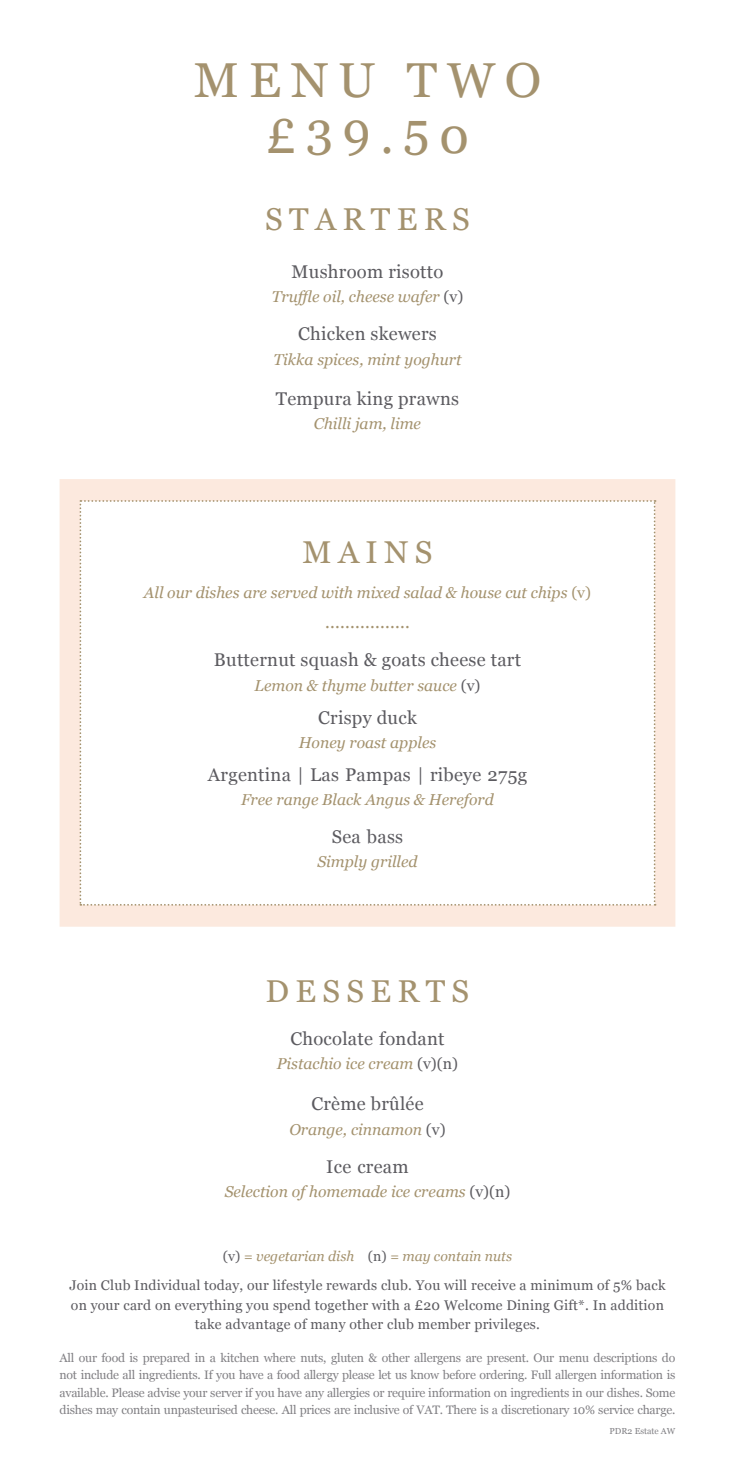
<style>
.page{position:relative;width:735px;height:1474px;background:#fff}
.page>*{position:absolute;margin:0;border:0;box-sizing:border-box;transform-origin:0 0}
.t1{font:49px/53.4px "Georgia";letter-spacing:.2em;color:#a4926e;text-align:center}
.t2{font:31.5px "Georgia";letter-spacing:.2em;color:#a4926e}
.t3{font:18.38px "Georgia";letter-spacing:.015em;color:#5c5b60}
.t4{font:17.5px "Georgia";color:#a4926e}
.t5{font:italic 15.75px "Georgia";color:#a4926e}
.t6{font:14px/29.2px "Georgia";letter-spacing:.015em;color:#5c5b60;text-align:center}
.t7{font:12.25px/17.5px "Georgia";letter-spacing:-.02em;color:#818084;text-align:justify}
.t8{font:8.75px "Georgia";color:#818084}
.s1{font-style:normal;color:#5c5b60}
.s2{font-style:normal}
.s3{font-style:italic;color:#a4926e}
</style>
<div class="page">
<div style="left:59px;top:479px;width:617px;height:448px;background:#fce9de"></div>
<svg style="left:79px;top:500px;width:576px;height:405px"></svg>
<h1 class="t1" style="left:194px;top:51px;width:349px">MENU TWO £39.50</h1>
<h2 class="t2" style="left:265px;top:196px;width:206px">STARTERS</h2>
<h3 class="t3" style="left:291px;top:258px;width:153px">Mushroom risotto</h3>
<p class="t5" style="left:271px;top:285px;width:193px">Truffle oil, cheese wafer <span class="s1">(v)</span></p>
<h3 class="t3" style="left:298px;top:321px;width:140px">Chicken skewers</h3>
<p class="t5" style="left:273px;top:348px;width:189px">Tikka spices, mint yoghurt</p>
<h3 class="t3" style="left:275px;top:385px;width:185px">Tempura king prawns</h3>
<p class="t5" style="left:314px;top:412px;width:109px">Chilli jam, lime</p>
<h2 class="t2" style="left:302px;top:529px;width:131px">MAINS</h2>
<p class="t5" style="left:144px;top:580px;width:448px">All our dishes are served with mixed salad &amp; house cut chips <span class="s2">(v)</span></p>
<h3 class="t4" style="left:325px;top:609px;width:86px">.................</h3>
<h3 class="t3" style="left:214px;top:646px;width:308px">Butternut squash &amp; goats cheese tart</h3>
<p class="t5" style="left:254px;top:673px;width:227px">Lemon &amp; thyme butter sauce <span class="s1">(v)</span></p>
<h3 class="t3" style="left:318px;top:704px;width:100px">Crispy duck</h3>
<p class="t5" style="left:298px;top:731px;width:139px">Honey roast apples</p>
<h3 class="t3" style="left:208px;top:761px;width:320px">Argentina | Las Pampas | ribeye 275g</h3>
<p class="t5" style="left:241px;top:788px;width:254px">Free range Black Angus &amp; Hereford</p>
<h3 class="t3" style="left:331px;top:823px;width:73px">Sea bass</h3>
<p class="t5" style="left:317px;top:850px;width:101px">Simply grilled</p>
<h2 class="t2" style="left:265px;top:967px;width:205px">DESSERTS</h2>
<h3 class="t3" style="left:290px;top:1024px;width:156px">Chocolate fondant</h3>
<p class="t5" style="left:277px;top:1051px;width:182px">Pistachio ice cream <span class="s1">(v)(n)</span></p>
<h3 class="t3" style="left:311px;top:1090px;width:114px">Crème brûlée</h3>
<p class="t5" style="left:289px;top:1117px;width:158px">Orange, cinnamon <span class="s1">(v)</span></p>
<h3 class="t3" style="left:326px;top:1152px;width:84px">Ice cream</h3>
<p class="t5" style="left:224px;top:1179px;width:287px">Selection of homemade ice creams <span class="s1">(v)(n)</span></p>
<p class="t6" style="left:69px;top:1241px;width:597px">(v) <span class="s3">= vegetarian dish</span> (n) <span class="s3">= may contain nuts<br></span>Join Club Individual today, our lifestyle rewards club. You will receive a minimum of 5% back</p>
<p class="t6" style="left:71px;top:1294px;width:594px;line-height:19.2px">on your card on everything you spend together with a £20 Welcome Dining Gift*. In addition take advantage of many other club member privileges.</p>
<p class="t7" style="left:60px;top:1348px;width:617px">All our food is prepared in a kitchen where nuts, gluten &amp; other allergens are present. Our menu descriptions do not include all ingredients. If you have a food allergy please let us know before ordering. Full allergen information is available. Please advise your server if you have any allergies or require information on ingredients in our dishes. Some dishes may contain unpasteurised cheese. All prices are inclusive of VAT. There is a discretionary 10% service charge.</p>
<p class="t8" style="left:609px;top:1424px;width:67px">PDR2 Estate AW</p>
</div>
